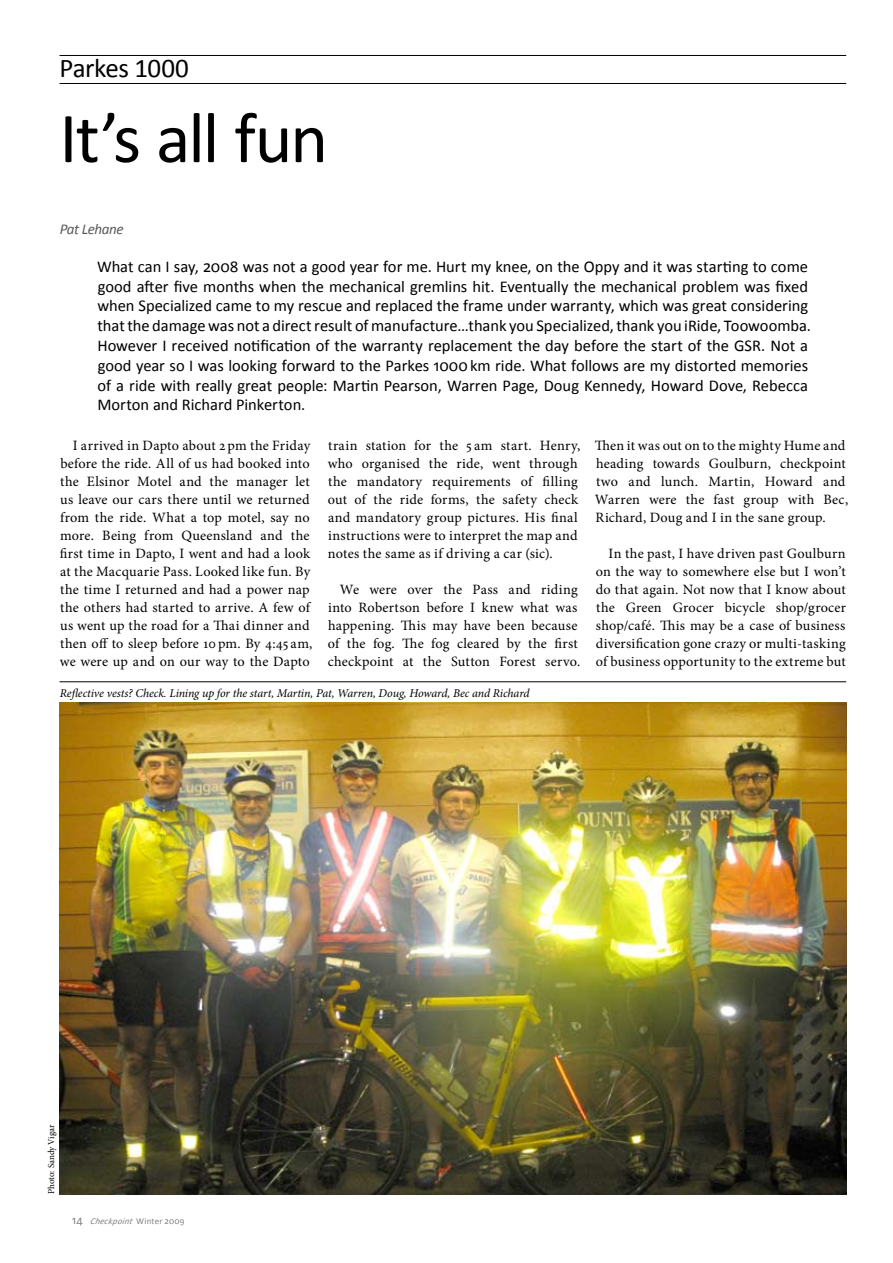
<style>
.page{position:relative;width:893px;height:1263px;background:#fff}
.page>*{position:absolute;margin:0;border:0;box-sizing:border-box;transform-origin:0 0}
.t1{font:72px "Calibri";letter-spacing:-.03em;color:#000}
.t2{font:27px "Calibri";letter-spacing:-.02em;color:#000}
.t3{font:16.5px/19.8px "Calibri";color:#000}
.t4{font:italic 15px "Calibri";letter-spacing:-.025em;color:#58595b}
.t5{font:14.25px/18px "Minion Pro";letter-spacing:.015em;color:#000}
.t6{font:italic 12px "Minion Pro";letter-spacing:-.01em;color:#000}
.t7{font:italic 9px "Calibri";color:#808285}
.t8{font:9px "Minion Pro";letter-spacing:-.005em;color:#000}
.s1{font-style:normal;font-size:12px}
.s2{font-style:normal}
</style>
<div class="page">
<hr style="left:60px;top:55px;width:786px;height:1px;background:#000">
<hr style="left:60px;top:83px;width:786px;height:1px;background:#000">
<img style="left:60px;top:702px;width:786px;height:493px">
<hr style="left:60px;top:681px;width:786px;height:1px;background:#000">
<h2 class="t2" style="left:59px;top:51px;width:131px">Parkes 1000</h2>
<h1 class="t1" style="left:59px;top:93px;width:270px">It’s all fun</h1>
<p class="t4" style="left:60px;top:220px;width:66px">Pat Lehane</p>
<p class="t3" style="left:97px;top:256px;width:715px">What can I say, 2008 was not a good year for me. Hurt my knee, on the Oppy and it was starting to come good after five months when the mechanical gremlins hit. Eventually the mechanical problem was fixed when Specialized came to my rescue and replaced the frame under warranty, which was great considering that the damage was not a direct result of manufacture…thank you Specialized, thank you iRide, Toowoomba.<br>However I received notification of the warranty replacement the day before the start of the GSR. Not a good year so I was looking forward to the Parkes 1000km ride. What follows are my distorted memories of a ride with really great people: Martin Pearson, Warren Page, Doug Kennedy, Howard Dove, Rebecca Morton and Richard Pinkerton.</p>
<p class="t5" style="left:60px;top:437px;width:254px;text-indent:13px">I arrived in Dapto about 2 pm the Friday before the ride. All of us had booked into the Elsinor Motel and the manager let us leave our cars there until we returned from the ride. What a top motel, say no more. Being from Queensland and the first time in Dapto, I went and had a look at the Macquarie Pass. Looked like fun. By the time I returned and had a power nap the others had started to arrive. A few of us went up the road for a Thai dinner and then off to sleep before 10 pm. By 4:45 am, we were up and on our way to the Dapto</p>
<p class="t5" style="left:328px;top:436px;width:254px">train station for the 5 am start. Henry, who organised the ride, went through the mandatory requirements of filling out of the ride forms, the safety check and mandatory group pictures. His final instructions were to interpret the map and notes the same as if driving a car (sic).</p>
<p class="t5" style="left:328px;top:580px;width:254px;text-indent:12px">We were over the Pass and riding into Robertson before I knew what was happening. This may have been because of the fog. The fog cleared by the first checkpoint at the Sutton Forest servo.</p>
<p class="t6" style="left:60px;top:685px;width:471px">Reflective vests? Check. Lining up for the start, Martin, Pat, Warren, Doug, Howard, Bec and Richard</p>
<p class="t5" style="left:595px;top:436px;width:255px">Then it was out on to the mighty Hume and heading towards Goulburn, checkpoint two and lunch. Martin, Howard and Warren were the fast group with Bec, Richard, Doug and I in the sane group.</p>
<p class="t5" style="left:596px;top:544px;width:252px;text-align:justify;text-indent:13px">In the past, I have driven past Goulburn on the way to somewhere else but I won’t do that again. Not now that I know about the Green Grocer bicycle shop/grocer shop/café. This may be a case of business diversification gone crazy or multi-tasking of business opportunity to the extreme but</p>
<p class="t8" style="left:45px;top:1194px;width:71px;rotate:-90deg">Photo: Sandy Vigar</p>
<p class="t7" style="left:72px;top:1215px;width:114px"><span class="s1">14</span> Checkpoint <span class="s2">Winter 2009</span></p>
</div>
